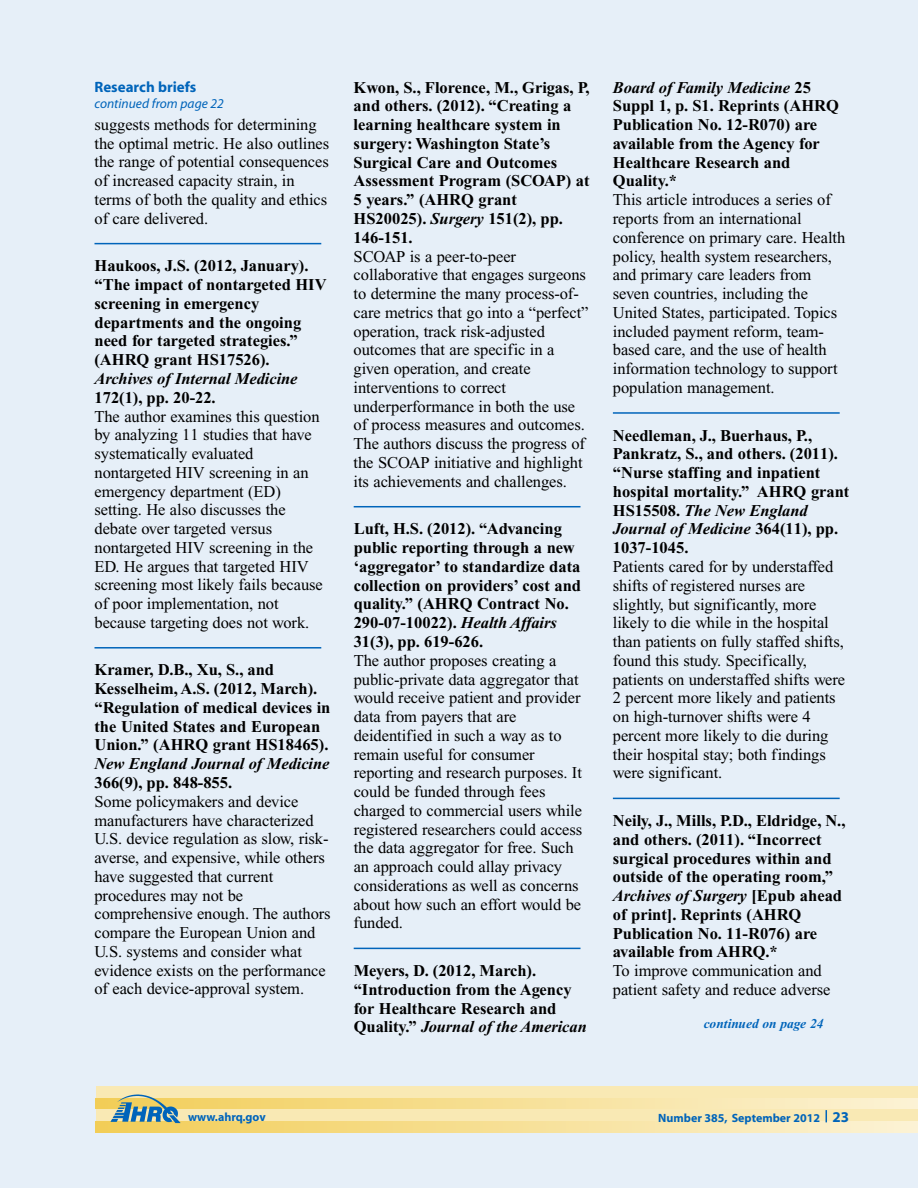
<style>
.page{position:relative;width:918px;height:1188px;background:#e6eff8}
.page>*{position:absolute;margin:0;border:0;box-sizing:border-box;transform-origin:0 0}
.t1{font:16.5px/18.8px "Times New Roman";letter-spacing:-.005em;color:#000}
.t2{font:700 16.5px/18.8px "Times New Roman";color:#000}
.t3{font:italic 700 16.5px "Times New Roman";letter-spacing:-.005em;color:#000}
.t4{font:700 15px "Myriad";color:#0064ba}
.t5{font:italic 13.5px "Myriad";color:#0064ba}
.t6{font:italic 700 13.5px "Times New Roman";color:#0064ba}
.t7{font:700 12px "Myriad";color:#0064ba}
.s1{font-style:italic}
.s2{font-size:15px}
</style>
<div class="page">
<div style="left:96px;top:1087px;width:822px;height:45px;background:#f9e9b4"></div>
<svg style="left:96px;top:1099px;width:822px;height:10px"></svg>
<svg style="left:96px;top:1122px;width:822px;height:10px"></svg>
<svg style="left:826px;top:1110px;width:1px;height:12px"></svg>
<img style="left:108px;top:1094px;width:75px;height:30px">
<hr style="left:94px;top:243px;width:227px;height:1px;background:#0064ba">
<hr style="left:94px;top:647px;width:227px;height:2px;background:#0064ba">
<hr style="left:354px;top:506px;width:226px;height:1px;background:#0064ba">
<hr style="left:354px;top:948px;width:226px;height:1px;background:#0064ba">
<hr style="left:613px;top:412px;width:227px;height:2px;background:#0064ba">
<hr style="left:613px;top:798px;width:227px;height:1px;background:#0064ba">
<p class="t4" style="left:94px;top:82px;width:103px">Research briefs</p>
<p class="t5" style="left:94px;top:98px;width:131px">continued from page 22</p>
<p class="t1" style="left:94px;top:117px;width:236px">suggests methods for determining the optimal metric. He also outlines the range of potential consequences of increased capacity strain, in terms of both the quality and ethics of care delivered.</p>
<p class="t2" style="left:94px;top:258px;width:234px">Haukoos, J.S. (2012, January). “The impact of nontargeted HIV screening in emergency departments and the ongoing need for targeted strategies.” (AHRQ grant HS17526).</p>
<p class="t3" style="left:95px;top:373px;width:205px">Archives of Internal Medicine</p>
<p class="t2" style="left:95px;top:389px;width:123px">172(1), pp. 20-22.</p>
<p class="t1" style="left:95px;top:408px;width:230px">The author examines this question by analyzing 11 studies that have systematically evaluated nontargeted HIV screening in an emergency department (ED) setting. He also discusses the debate over targeted versus nontargeted HIV screening in the<br>ED. He argues that targeted HIV screening most likely fails because of poor implementation, not because targeting does not work.</p>
<p class="t2" style="left:94px;top:662px;width:237px">Kramer, D.B., Xu, S., and<br>Kesselheim, A.S. (2012, March). “Regulation of medical devices in the United States and European<br>Union.” (AHRQ grant HS18465).</p>
<p class="t3" style="left:95px;top:758px;width:237px">New England Journal of Medicine</p>
<p class="t2" style="left:95px;top:775px;width:139px">366(9), pp. 848-855.</p>
<p class="t1" style="left:94px;top:794px;width:238px">Some policymakers and device manufacturers have characterized<br>U.S. device regulation as slow, risk&shy;averse, and expensive, while others have suggested that current procedures may not be comprehensive enough. The authors compare the European Union and<br>U.S. systems and consider what evidence exists on the performance of each device-approval system.</p>
<p class="t2" style="left:354px;top:80px;width:238px">Kwon, S., Florence, M., Grigas, P, and others. (2012). “Creating a learning healthcare system in surgery: Washington State’s<br>Surgical Care and Outcomes<br>Assessment Program (SCOAP) at<br>5 years.” (AHRQ grant<br>HS20025). <span class="s1">Surgery</span> 151(2), pp.<br>146-151.</p>
<p class="t1" style="left:354px;top:248px;width:236px">SCOAP is a peer-to-peer collaborative that engages surgeons to determine the many process-of&shy;care metrics that go into a “perfect” operation, track risk-adjusted outcomes that are specific in a given operation, and create interventions to correct underperformance in both the use of process measures and outcomes.<br>The authors discuss the progress of the SCOAP initiative and highlight its achievements and challenges.</p>
<p class="t2" style="left:354px;top:521px;width:229px">Luft, H.S. (2012). “Advancing public reporting through a new ‘aggregator’ to standardize data collection on providers’ cost and quality.” (AHRQ Contract No.<br>290-07-10022). <span class="s1">Health Affairs<br></span>31(3), pp. 619-626.</p>
<p class="t1" style="left:354px;top:653px;width:230px">The author proposes creating a public-private data aggregator that would receive patient and provider data from payers that are deidentified in such a way as to remain useful for consumer reporting and research purposes. It could be funded through fees charged to commercial users while registered researchers could access the data aggregator for free. Such an approach could allay privacy considerations as well as concerns about how such an effort would be funded.</p>
<p class="t2" style="left:354px;top:963px;width:235px">Meyers, D. (2012, March). “Introduction from the Agency for Healthcare Research and<br>Quality.” <span class="s1">Journal of the American</span></p>
<p class="t2" style="left:613px;top:80px;width:228px"><span class="s1">Board of Family Medicine</span> 25<br>Suppl 1, p. S1. Reprints (AHRQ<br>Publication No. 12-R070) are available from the Agency for<br>Healthcare Research and<br>Quality.*</p>
<p class="t1" style="left:613px;top:192px;width:234px">This article introduces a series of reports from an international conference on primary care. Health policy, health system researchers, and primary care leaders from seven countries, including the<br>United States, participated. Topics included payment reform, team&shy;based care, and the use of health information technology to support population management.</p>
<p class="t2" style="left:613px;top:428px;width:238px">Needleman, J., Buerhaus, P.,<br>Pankratz, S., and others. (2011). “Nurse staffing and inpatient hospital mortality.” AHRQ grant<br>HS15508. <span class="s1">The New England<br>Journal of Medicine</span> 364(11), pp.<br>1037-1045.</p>
<p class="t1" style="left:613px;top:559px;width:234px">Patients cared for by understaffed shifts of registered nurses are slightly, but significantly, more likely to die while in the hospital than patients on fully staffed shifts, found this study. Specifically, patients on understaffed shifts were 2 percent more likely and patients on high-turnover shifts were 4 percent more likely to die during their hospital stay; both findings were significant.</p>
<p class="t2" style="left:613px;top:813px;width:234px">Neily, J., Mills, P.D., Eldridge, N., and others. (2011). “Incorrect surgical procedures within and outside of the operating room,”<br><span class="s1">Archives of Surgery</span> [Epub ahead of print]. Reprints (AHRQ<br>Publication No. 11-R076) are available from AHRQ.*</p>
<p class="t1" style="left:613px;top:963px;width:219px">To improve communication and patient safety and reduce adverse</p>
<p class="t6" style="left:704px;top:1019px;width:121px">continued on page 24</p>
<p class="t7" style="left:188px;top:1113px;width:79px">www.ahrq.gov</p>
<p class="t7" style="left:658px;top:1114px;width:192px">Number 385, September 2012 <span class="s2">23</span></p>
</div>
